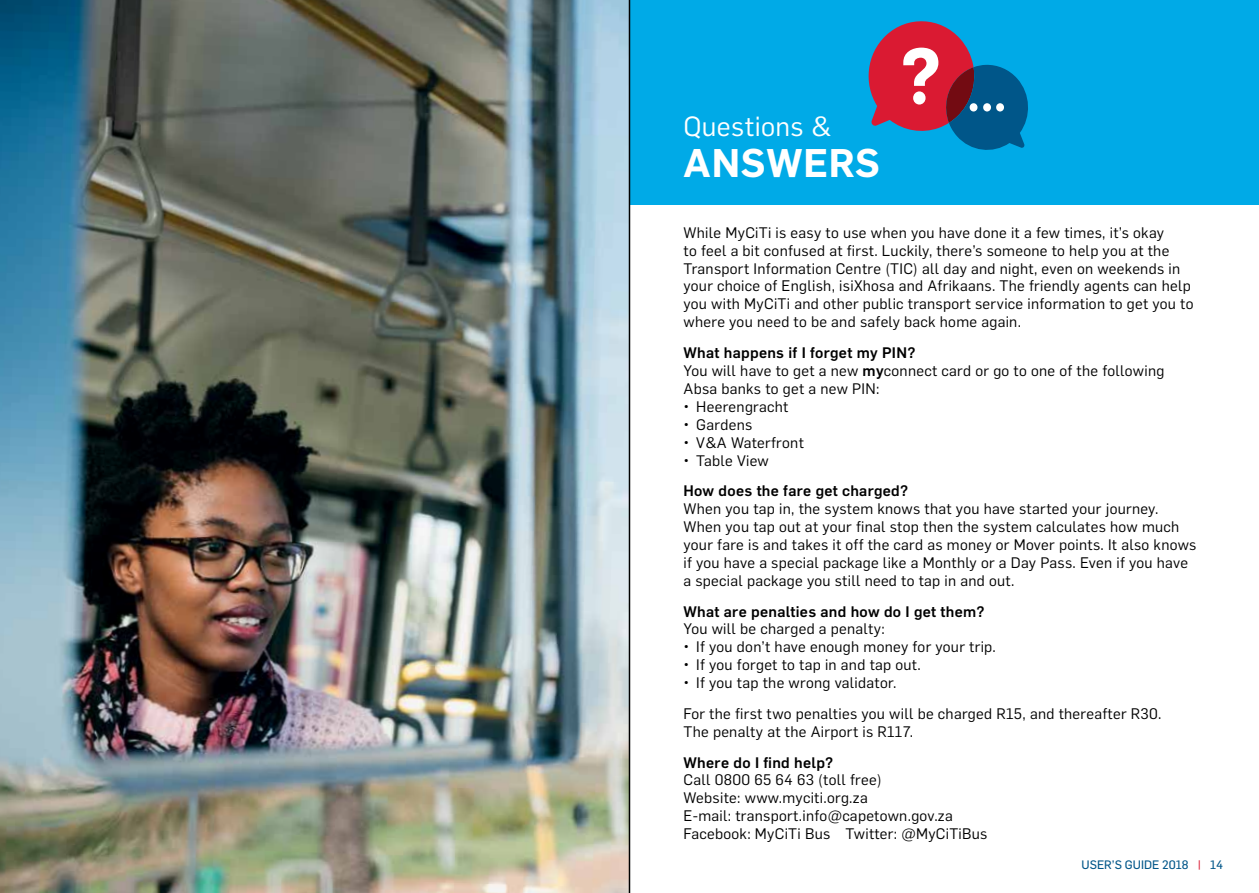
<style>
.page{position:relative;width:1259px;height:893px;background:#fff}
.page>*{position:absolute;margin:0;border:0;box-sizing:border-box;transform-origin:0 0}
.t1{font:600 39.3px "Flama";letter-spacing:.02em;color:#fff}
.t2{font:27.15px "Flama";letter-spacing:.015em;color:#fff}
.t3{font:15px/18px "Flama";letter-spacing:.02em;color:#000}
.t4{font:500 15px "Flama";letter-spacing:.02em;color:#000}
.t5{font:12px "Flama Basic";color:#005689}
.s1{font-weight:500}
.s2{color:#da1a32}
</style>
<div class="page">
<img style="left:0;top:0;width:629px;height:893px">
<div style="left:629px;top:0;width:630px;height:204px;background:#00aae7"></div>
<svg style="left:868px;top:21px;width:160px;height:129px"></svg>
<div style="left:983px;top:103px;width:8px;height:9px;background:#fff;border-radius:4px"></div>
<div style="left:996px;top:103px;width:8px;height:9px;background:#fff;border-radius:4px"></div>
<div style="left:969px;top:103px;width:8px;height:9px;background:#fff;border-radius:4px"></div>
<div style="left:913px;top:91px;width:12px;height:14px;background:#fff;border-radius:6px"></div>
<hr style="left:629px;top:0;width:1px;height:893px;background:#000">
<h2 class="t2" style="left:683px;top:108px;width:150px">Questions &amp;</h2>
<h1 class="t1" style="left:683px;top:135px;width:198px">ANSWERS</h1>
<p class="t3" style="left:683px;top:222px;width:511px">While MyCiTi is easy to use when you have done it a few times, it’s okay<br>to feel a bit confused at first. Luckily, there’s someone to help you at the Transport Information Centre (TIC) all day and night, even on weekends in your choice of English, isiXhosa and Afrikaans. The friendly agents can help you with MyCiTi and other public transport service information to get you to where you need to be and safely back home again.</p>
<p class="t3" style="left:683px;top:343px;width:482px"><span class="s1">What happens if I forget my PIN?<br></span>You will have to get a new <span class="s1">my</span>connect card or go to one of the following<br>Absa banks to get a new PIN:</p>
<p class="t3" style="left:683px;top:396px;width:106px">• Heerengracht</p>
<p class="t3" style="left:683px;top:414px;width:70px">• Gardens</p>
<p class="t3" style="left:683px;top:432px;width:122px">• V&amp;A Waterfront</p>
<p class="t3" style="left:683px;top:450px;width:87px">• Table View</p>
<p class="t4" style="left:683px;top:480px;width:226px">How does the fare get charged?</p>
<p class="t3" style="left:683px;top:499px;width:514px">When you tap in, the system knows that you have started your journey.<br>When you tap out at your final stop then the system calculates how much your fare is and takes it off the card as money or Mover points. It also knows if you have a special package like a Monthly or a Day Pass. Even if you have a special package you still need to tap in and out.</p>
<p class="t4" style="left:683px;top:600px;width:303px">What are penalties and how do I get them?</p>
<p class="t3" style="left:683px;top:619px;width:203px">You will be charged a penalty:</p>
<p class="t3" style="left:683px;top:637px;width:314px">• If you don’t have enough money for your trip.</p>
<p class="t3" style="left:683px;top:655px;width:239px">• If you forget to tap in and tap out.</p>
<p class="t3" style="left:683px;top:667px;width:479px;line-height:30.6px">• If you tap the wrong validator.<br>For the first two penalties you will be charged R15, and thereafter R30.</p>
<p class="t3" style="left:683px;top:722px;width:231px">The penalty at the Airport is R117.</p>
<p class="t4" style="left:683px;top:751px;width:151px">Where do I find help?</p>
<p class="t3" style="left:683px;top:770px;width:305px">Call 0800 65 64 63 (toll free)<br>Website: www.myciti.org.za<br>E-mail: transport.info@capetown.gov.za Facebook: MyCiTi Bus Twitter: @MyCiTiBus</p>
<p class="t5" style="left:1081px;top:856px;width:143px">USER’S GUIDE 2018 <span class="s2">|</span> 14</p>
</div>
